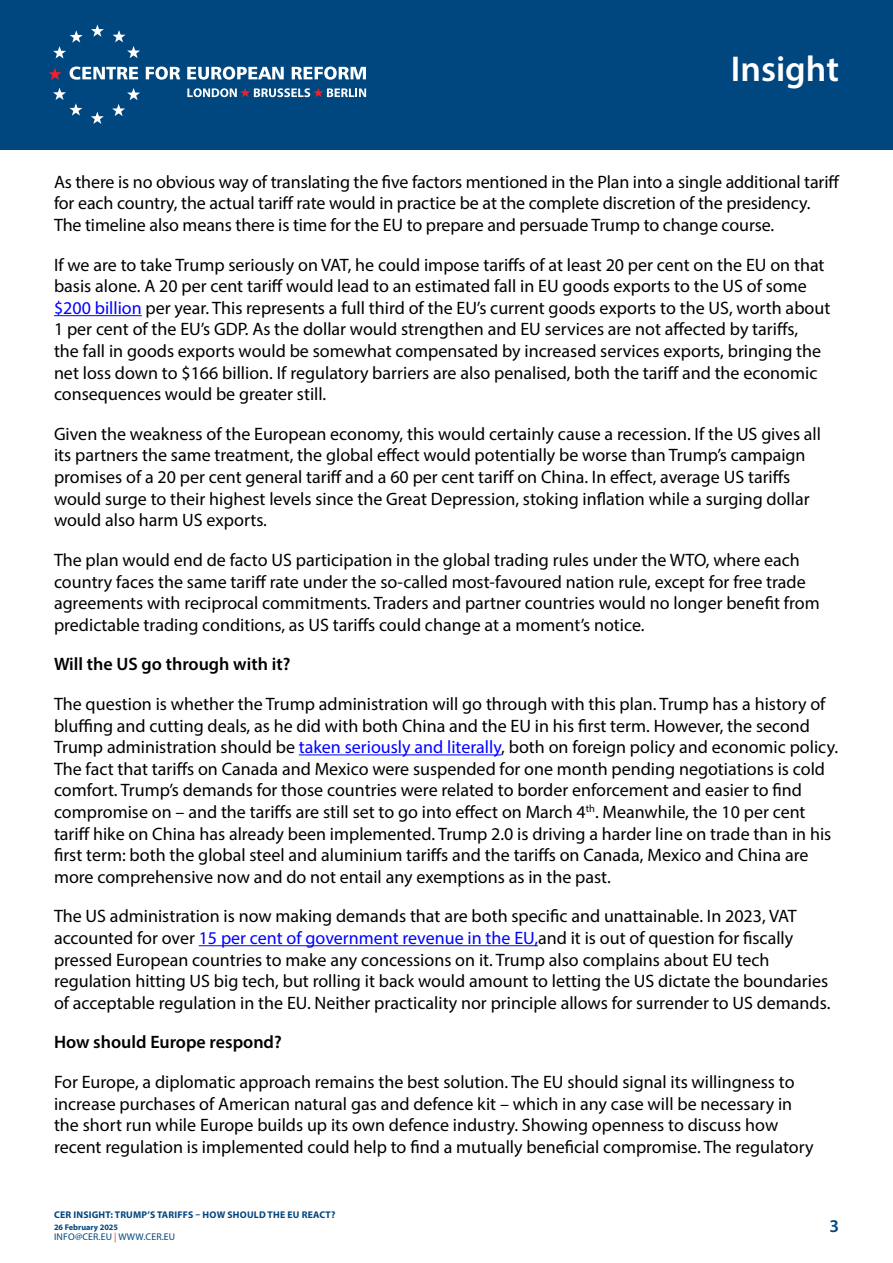
<style>
.page{position:relative;width:893px;height:1263px;background:#fff}
.page>*{position:absolute;margin:0;border:0;box-sizing:border-box;transform-origin:0 0}
.t1{font:600 36px "Myriad Pro";color:#fff}
.t2{font:18px/21.6px "Myriad Pro";color:#000}
.t3{font:600 18px "Myriad Pro";color:#000}
.t4{font:600 18px "Myriad Pro";color:#00467f}
.t5{font:700 9.75px "Myriad Pro";letter-spacing:.02em;color:#00467f}
.t6{font:9.75px "Myriad Pro";letter-spacing:.02em;color:#00467f}
.t7{font:700 8.25px "Myriad Pro";color:#00467f}
.s1{color:#00f}
.s2{color:#ee3124}
</style>
<div class="page">
<div style="left:0;top:0;width:893px;height:150px;background:#00467f"></div>
<svg style="left:91px;top:24px;width:13px;height:13px"></svg>
<svg style="left:113px;top:30px;width:27px;height:28px"></svg>
<svg style="left:112px;top:88px;width:28px;height:28px"></svg>
<svg style="left:91px;top:112px;width:13px;height:12px"></svg>
<svg style="left:53px;top:88px;width:29px;height:28px"></svg>
<svg style="left:53px;top:30px;width:30px;height:28px"></svg>
<svg style="left:49px;top:68px;width:13px;height:12px"></svg>
<svg style="left:70px;top:67px;width:68px;height:13px"></svg>
<svg style="left:146px;top:67px;width:34px;height:13px"></svg>
<svg style="left:187px;top:67px;width:97px;height:13px"></svg>
<svg style="left:292px;top:67px;width:74px;height:13px"></svg>
<svg style="left:187px;top:88px;width:179px;height:9px"></svg>
<hr style="left:54px;top:315px;width:88px;height:1px;background:#00f">
<hr style="left:299px;top:754px;width:202px;height:1px;background:#00f">
<hr style="left:199px;top:945px;width:339px;height:1px;background:#00f">
<h1 class="t1" style="left:731px;top:46px;width:110px">Insight</h1>
<p class="t2" style="left:54px;top:171px;width:787px">As there is no obvious way of translating the five factors mentioned in the Plan into a single additional tariff for each country, the actual tariff rate would in practice be at the complete discretion of the presidency.<br>The timeline also means there is time for the EU to prepare and persuade Trump to change course.</p>
<p class="t2" style="left:54px;top:254px;width:778px">If we are to take Trump seriously on VAT, he could impose tariffs of at least 20 per cent on the EU on that basis alone. A 20 per cent tariff would lead to an estimated fall in EU goods exports to the US of some <span class="s1">$200 billion</span> per year. This represents a full third of the EU’s current goods exports to the US, worth about 1 per cent of the EU’s GDP. As the dollar would strengthen and EU services are not affected by tariffs,<br>the fall in goods exports would be somewhat compensated by increased services exports, bringing the net loss down to $166 billion. If regulatory barriers are also penalised, both the tariff and the economic consequences would be greater still.</p>
<p class="t2" style="left:54px;top:423px;width:769px">Given the weakness of the European economy, this would certainly cause a recession. If the US gives all its partners the same treatment, the global effect would potentially be worse than Trump’s campaign promises of a 20 per cent general tariff and a 60 per cent tariff on China. In effect, average US tariffs would surge to their highest levels since the Great Depression, stoking inflation while a surging dollar would also harm US exports.</p>
<p class="t2" style="left:54px;top:549px;width:767px">The plan would end de facto US participation in the global trading rules under the WTO, where each country faces the same tariff rate under the so-called most-favoured nation rule, except for free trade agreements with reciprocal commitments. Traders and partner countries would no longer benefit from predictable trading conditions, as US tariffs could change at a moment’s notice.</p>
<p class="t3" style="left:54px;top:653px;width:238px">Will the US go through with it?</p>
<p class="t2" style="left:54px;top:693px;width:786px">The question is whether the Trump administration will go through with this plan. Trump has a history of bluffing and cutting deals, as he did with both China and the EU in his first term. However, the second Trump administration should be <span class="s1">taken seriously and literally</span>, both on foreign policy and economic policy.<br>The fact that tariffs on Canada and Mexico were suspended for one month pending negotiations is cold comfort. Trump’s demands for those countries were related to border enforcement and easier to find compromise on – and the tariffs are still set to go into effect on March 4<sup>th</sup>. Meanwhile, the 10 per cent tariff hike on China has already been implemented. Trump 2.0 is driving a harder line on trade than in his first term: both the global steel and aluminium tariffs and the tariffs on Canada, Mexico and China are more comprehensive now and do not entail any exemptions as in the past.</p>
<p class="t2" style="left:54px;top:905px;width:778px">The US administration is now making demands that are both specific and unattainable. In 2023, VAT accounted for over <span class="s1">15 per cent of government revenue in the EU,</span>and it is out of question for fiscally pressed European countries to make any concessions on it. Trump also complains about EU tech regulation hitting US big tech, but rolling it back would amount to letting the US dictate the boundaries of acceptable regulation in the EU. Neither practicality nor principle allows for surrender to US demands.</p>
<p class="t3" style="left:54px;top:1031px;width:229px">How should Europe respond?</p>
<p class="t2" style="left:54px;top:1071px;width:761px">For Europe, a diplomatic approach remains the best solution. The EU should signal its willingness to increase purchases of American natural gas and defence kit – which in any case will be necessary in the short run while Europe builds up its own defence industry. Showing openness to discuss how recent regulation is implemented could help to find a mutually beneficial compromise. The regulatory</p>
<p class="t5" style="left:54px;top:1208px;width:283px">CER INSIGHT: TRUMP’S TARIFFS – HOW SHOULD THE EU REACT?</p>
<p class="t7" style="left:54px;top:1222px;width:66px">26 February 2025</p>
<p class="t6" style="left:54px;top:1231px;width:123px">INFO@CER.EU <span class="s2">|</span> WWW.CER.EU</p>
<p class="t4" style="left:829px;top:1215px;width:11px">3</p>
</div>
